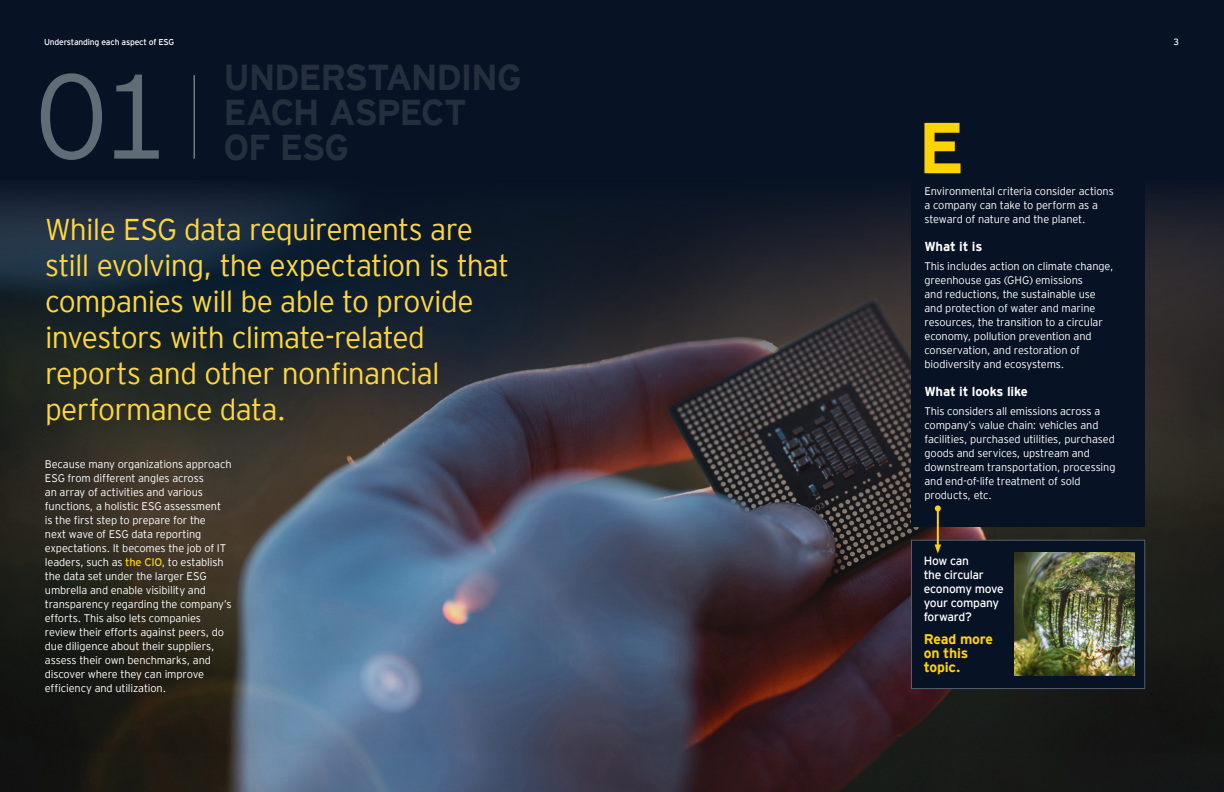
<style>
.page{position:relative;width:1224px;height:792px;background:#071224}
.page>*{position:absolute;margin:0;border:0;box-sizing:border-box;transform-origin:0 0}
.TOC_Numbers{font:300 120px "EY Interstate";color:#606c76}
.TOC_Numbers-2{font:700 72px "EY Interstate";color:#fed304}
.Chapter_Title{font:700 36px/35px "EY Interstate";letter-spacing:-.035em;color:#252e3d}
.Chapter_Subhead{font:300 30px/36px "EY Interstate";letter-spacing:-.025em;color:#ffd83e}
.CTA_Thumb_Subhead{font:700 14px/14px "EY Interstate";letter-spacing:-.015em;color:#fed304}
.Body_Copy_Subheads_W{font:700 13px "EY Interstate";letter-spacing:-.015em;color:#fff}
.CTA_Thumb_Body_Copy{font:12px/14px "EY Interstate";letter-spacing:-.025em;color:#fff}
.Body_Copy_White_11_1{font:300 11px/14px "EY Interstate";letter-spacing:-.015em;color:#fff}
.t1{font:9px "EY Interstate";color:#fff}
.Document_title_Addit{font:8.5px "EY Interstate";letter-spacing:-.02em;color:#fff}
.s1{font-weight:400;color:#fed304}
</style>
<div class="page">
<img style="left:0;top:190px;width:1224px;height:602px">
<div style="left:911px;top:173px;width:234px;height:354px;background:#071224"></div>
<div style="left:911px;top:540px;width:234px;height:149px;background:#071224;border:1px solid #545f6b"></div>
<img style="left:1014px;top:552px;width:120px;height:123px">
<hr style="left:937px;top:508px;width:2px;height:39px;background:#fed304">
<svg style="left:935px;top:545px;width:6px;height:9px"></svg>
<svg style="left:935px;top:505px;width:6px;height:6px"></svg>
<hr style="left:194px;top:75px;width:1px;height:84px;background:#a8b0b6">
<p class="Document_title_Addit" style="left:44px;top:36px;width:132px">Understanding each aspect of ESG</p>
<p class="t1" style="left:1173px;top:35px;width:7px">3</p>
<p class="TOC_Numbers" style="left:34px;top:31px;width:140px">01</p>
<p class="Chapter_Title" style="left:224px;top:57px;width:300px">UNDERSTANDING<br>EACH ASPECT<br>OF ESG</p>
<p class="Chapter_Subhead" style="left:45px;top:210px;width:466px">While ESG data requirements are still evolving, the expectation is that companies will be able to provide investors with climate‑related reports and other nonfinancial performance data.</p>
<p class="Body_Copy_White_11_1" style="left:45px;top:456px;width:188px">Because many organizations approach ESG from different angles across<br>an array of activities and various functions, a holistic ESG assessment<br>is the first step to prepare for the<br>next wave of ESG data reporting expectations. It becomes the job of IT leaders, such as <span class="s1">the CIO</span>, to establish the data set under the larger ESG umbrella and enable visibility and transparency regarding the company’s efforts. This also lets companies review their efforts against peers, do due diligence about their suppliers, assess their own benchmarks, and discover where they can improve efficiency and utilization.</p>
<p class="TOC_Numbers-2" style="left:918px;top:96px;width:48px">E</p>
<p class="Body_Copy_White_11_1" style="left:924px;top:183px;width:191px">Environmental criteria consider actions a company can take to perform as a steward of nature and the planet.</p>
<p class="Body_Copy_Subheads_W" style="left:924px;top:237px;width:59px">What it is</p>
<p class="Body_Copy_White_11_1" style="left:924px;top:258px;width:191px">This includes action on climate change, greenhouse gas (GHG) emissions<br>and reductions, the sustainable use and protection of water and marine resources, the transition to a circular economy, pollution prevention and conservation, and restoration of biodiversity and ecosystems.</p>
<p class="Body_Copy_Subheads_W" style="left:924px;top:382px;width:105px">What it looks like</p>
<p class="Body_Copy_White_11_1" style="left:924px;top:403px;width:193px">This considers all emissions across a company’s value chain: vehicles and facilities, purchased utilities, purchased goods and services, upstream and downstream transportation, processing and end-of-life treatment of sold products, etc.</p>
<p class="CTA_Thumb_Body_Copy" style="left:924px;top:553px;width:82px">How can<br>the circular economy move your company forward?</p>
<p class="CTA_Thumb_Subhead" style="left:924px;top:631px;width:71px">Read more on this topic.</p>
</div>
